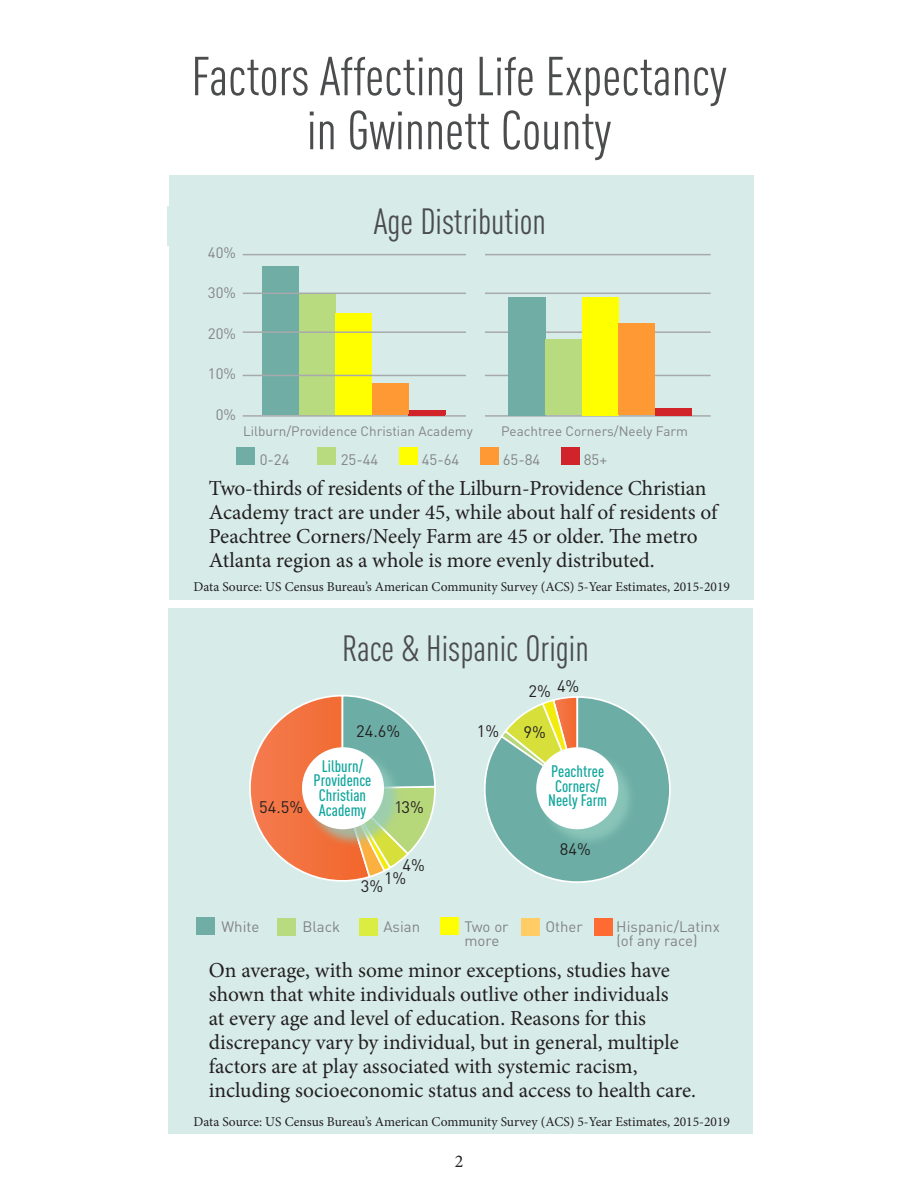
<style>
.page{position:relative;width:918px;height:1188px;background:#fff}
.page>*{position:absolute;margin:0;border:0;box-sizing:border-box;transform-origin:0 0}
.t1{font:condensed 54px/54px "DIN Pro";color:#4b4c4d;text-align:center}
.t2{font:condensed 36px "DIN Pro";color:#4b4c4d}
.t3{font:21.3px/24px "Minion Pro";letter-spacing:-.005em;color:#231f20}
.t4{font:18px "Minion Pro";color:#231f20}
.t5{font:500 condensed 16.5px/14.9px "DIN Pro";color:#12a79d;text-align:center}
.t6{font:16.5px "DIN Pro";color:#231f20}
.t7{font:15px "DIN Pro";color:#838385}
.t8{font:13.5px "Minion Pro";color:#231f20}
.t9{font:13.5px "DIN Pro";color:#838385}
</style>
<div class="page">
<div style="left:168px;top:609px;width:585px;height:525px;background:#d7ece8"></div>
<div style="left:170px;top:175px;width:584px;height:424px;background:#d7ece8"></div>
<div style="left:167px;top:206px;width:586px;height:40px;background:#d7ece8"></div>
<div style="left:299px;top:294px;width:36px;height:121px;background:#b8db80"></div>
<div style="left:335px;top:313px;width:37px;height:102px;background:#ff0"></div>
<div style="left:372px;top:383px;width:37px;height:32px;background:#f93"></div>
<div style="left:262px;top:267px;width:37px;height:148px;background:#6fada5"></div>
<svg style="left:249px;top:695px;width:187px;height:187px"></svg>
<svg style="left:484px;top:696px;width:187px;height:187px"></svg>
<div style="left:561px;top:447px;width:19px;height:18px;background:#d1232a"></div>
<div style="left:480px;top:447px;width:19px;height:18px;background:#f93"></div>
<div style="left:399px;top:447px;width:19px;height:18px;background:#ff0"></div>
<div style="left:317px;top:447px;width:19px;height:18px;background:#b8db80"></div>
<div style="left:236px;top:447px;width:19px;height:18px;background:#6fada5"></div>
<div style="left:521px;top:918px;width:19px;height:18px;background:#fc6"></div>
<div style="left:594px;top:918px;width:19px;height:18px;background:#ff6b33"></div>
<div style="left:440px;top:918px;width:19px;height:17px;background:#ff0"></div>
<div style="left:359px;top:918px;width:19px;height:18px;background:#dbed40"></div>
<div style="left:277px;top:918px;width:19px;height:18px;background:#b8db80"></div>
<div style="left:196px;top:918px;width:19px;height:17px;background:#6fada5"></div>
<div style="left:304px;top:750px;width:99px;height:98px;background:#94ccbf;opacity:.75"></div>
<div style="left:302px;top:747px;width:82px;height:82px;background:#fff;border-radius:50%"></div>
<div style="left:539px;top:750px;width:98px;height:98px;background:#94ccbf;opacity:.75"></div>
<div style="left:536px;top:747px;width:82px;height:82px;background:#fff;border-radius:50%"></div>
<hr style="left:243px;top:375px;width:468px;height:1px;background:#a8a9ad">
<hr style="left:243px;top:415px;width:468px;height:2px;background:#a8a9ad">
<hr style="left:243px;top:293px;width:468px;height:1px;background:#a8a9ad">
<hr style="left:243px;top:331px;width:468px;height:2px;background:#a8a9ad">
<hr style="left:243px;top:254px;width:468px;height:1px;background:#a8a9ad">
<hr style="left:409px;top:414px;width:36px;height:2px;background:#d1232a">
<div style="left:467px;top:246px;width:18px;height:175px;background:#d7ece8"></div>
<div style="left:508px;top:297px;width:37px;height:118px;background:#6fada5"></div>
<div style="left:545px;top:340px;width:37px;height:75px;background:#b8db80"></div>
<div style="left:582px;top:297px;width:37px;height:118px;background:#ff0"></div>
<div style="left:619px;top:324px;width:36px;height:91px;background:#f93"></div>
<div style="left:655px;top:408px;width:36px;height:7px;background:#d1232a"></div>
<hr style="left:409px;top:411px;width:36px;height:4px;background:#d1232a">
<p class="t1" style="left:191px;top:46px;width:537px">Factors Affecting Life Expectancy in Gwinnett County</p>
<p class="t7" style="left:208px;top:241px;width:30px">40%</p>
<p class="t7" style="left:208px;top:281px;width:30px">30%</p>
<p class="t7" style="left:208px;top:322px;width:30px">20%</p>
<p class="t7" style="left:208px;top:362px;width:30px">10%</p>
<p class="t7" style="left:216px;top:403px;width:22px">0%</p>
<p class="t2" style="left:374px;top:196px;width:174px">Age Distribution</p>
<p class="t9" style="left:243px;top:421px;width:231px">Lilburn/Providence Christian Academy</p>
<p class="t9" style="left:501px;top:421px;width:188px">Peachtree Corners/Neely Farm</p>
<p class="t7" style="left:260px;top:448px;width:31px">0-24</p>
<p class="t7" style="left:341px;top:448px;width:39px">25-44</p>
<p class="t7" style="left:422px;top:448px;width:39px">45-64</p>
<p class="t7" style="left:503px;top:448px;width:39px">65-84</p>
<p class="t7" style="left:584px;top:448px;width:25px">85+</p>
<p class="t3" style="left:209px;top:476px;width:510px">Two-thirds of residents of the Lilburn-Providence Christian Academy tract are under 45, while about half of residents of Peachtree Corners/Neely Farm are 45 or older. The metro Atlanta region as a whole is more evenly distributed.</p>
<p class="t8" style="left:194px;top:578px;width:538px">Data Source: US Census Bureau’s American Community Survey (ACS) 5-Year Estimates, 2015-2019</p>
<p class="t2" style="left:342px;top:623px;width:248px">Race &amp; Hispanic Origin</p>
<p class="t6" style="left:356px;top:718px;width:46px">24.6%</p>
<p class="t5" style="left:314px;top:757px;width:59px">Lilburn/<br>Providence<br>Christian<br>Academy</p>
<p class="t6" style="left:259px;top:794px;width:46px">54.5%</p>
<p class="t6" style="left:394px;top:794px;width:31px">13%</p>
<p class="t6" style="left:402px;top:853px;width:24px">4%</p>
<p class="t6" style="left:384px;top:865px;width:24px">1%</p>
<p class="t6" style="left:361px;top:873px;width:24px">3%</p>
<p class="t6" style="left:477px;top:718px;width:24px">1%</p>
<p class="t6" style="left:529px;top:678px;width:24px">2%</p>
<p class="t6" style="left:557px;top:674px;width:24px">4%</p>
<p class="t6" style="left:524px;top:719px;width:24px">9%</p>
<p class="t5" style="left:548px;top:762px;width:60px">Peachtree<br>Corners/<br>Neely Farm</p>
<p class="t6" style="left:560px;top:836px;width:32px">84%</p>
<p class="t7" style="left:221px;top:916px;width:39px">White</p>
<p class="t7" style="left:302px;top:916px;width:39px">Black</p>
<p class="t7" style="left:383px;top:916px;width:38px">Asian</p>
<p class="t7" style="left:464px;top:916px;width:46px">Two or</p>
<p class="t7" style="left:545px;top:916px;width:39px">Other</p>
<p class="t7" style="left:616px;top:916px;width:105px">Hispanic/Latinx</p>
<p class="t7" style="left:464px;top:929px;width:36px">more</p>
<p class="t7" style="left:616px;top:929px;width:83px">(of any race)</p>
<p class="t3" style="left:209px;top:959px;width:488px">On average, with some minor exceptions, studies have shown that white individuals outlive other individuals<br>at every age and level of education. Reasons for this discrepancy vary by individual, but in general, multiple factors are at play associated with systemic racism, including socioeconomic status and access to health care.</p>
<p class="t8" style="left:194px;top:1112px;width:538px">Data Source: US Census Bureau’s American Community Survey (ACS) 5-Year Estimates, 2015-2019</p>
<p class="t4" style="left:455px;top:1149px;width:10px">2</p>
</div>
